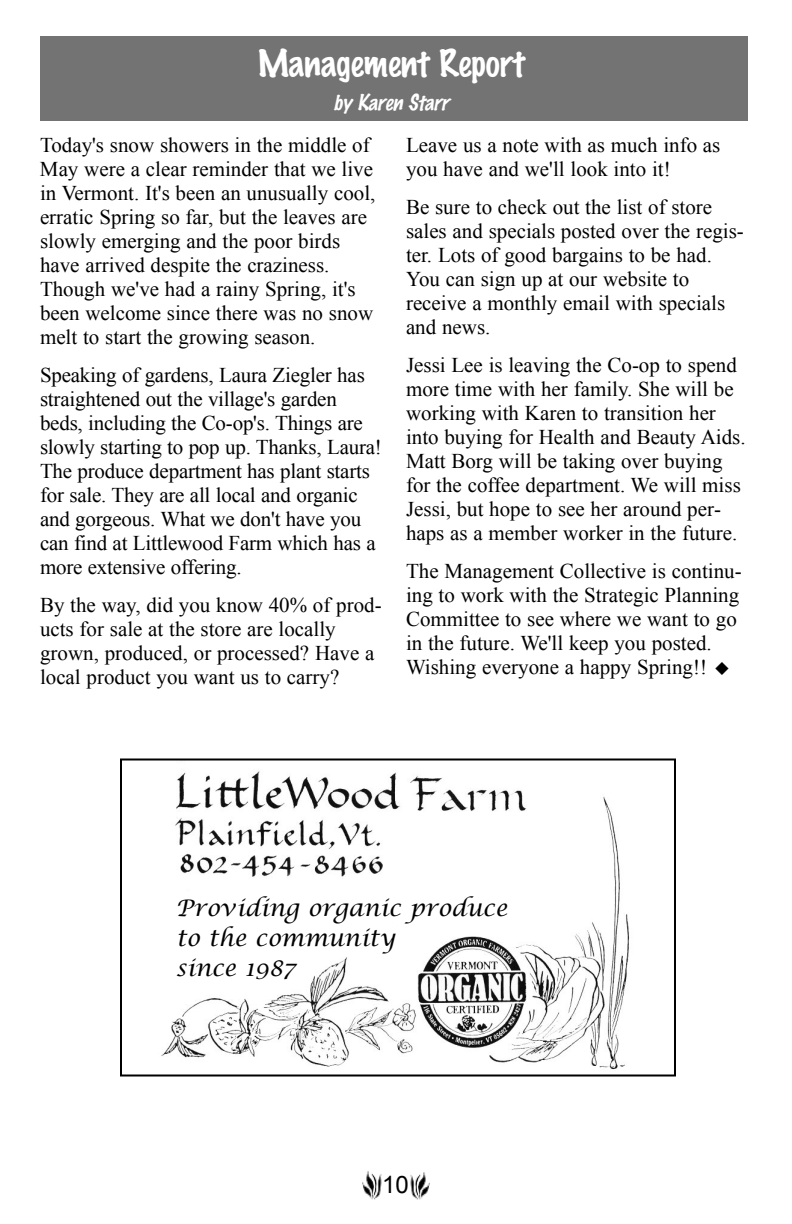
<style>
.page{position:relative;width:792px;height:1224px;background:#fff}
.page>*{position:absolute;margin:0;border:0;box-sizing:border-box;transform-origin:0 0}
.t1{font:100 34px "Marker Felt";color:#fff}
.t2{font:24px "Arial";color:#000}
.t3{font:italic 23px/30px "Lucida Calligraphy";color:#000}
.t4{font:21px/24px "Times New Roman";color:#000}
.t5{font:italic 100 20px "Marker Felt";color:#fff}
</style>
<div class="page">
<img style="left:410px;top:1172px;width:20px;height:28px">
<img style="left:362px;top:1171px;width:20px;height:29px">
<div style="left:40px;top:36px;width:708px;height:85px;background:#737373"></div>
<img style="left:161px;top:771px;width:468px;height:299px">
<div style="left:120px;top:759px;width:556px;height:318px;border:2px solid #000"></div>
<h1 class="t1" style="left:257px;top:46px;width:269px">Management Report</h1>
<p class="t5" style="left:334px;top:92px;width:121px">by Karen Starr</p>
<p class="t4" style="left:40px;top:133px;width:337px">Today's snow showers in the middle of May were a clear reminder that we live in Vermont. It's been an unusually cool, erratic Spring so far, but the leaves are slowly emerging and the poor birds have arrived despite the craziness.<br>Though we've had a rainy Spring, it's been welcome since there was no snow melt to start the growing season.</p>
<p class="t4" style="left:40px;top:363px;width:343px">Speaking of gardens, Laura Ziegler has straightened out the village's garden beds, including the Co-op's. Things are slowly starting to pop up. Thanks, Laura!<br>The produce department has plant starts for sale. They are all local and organic and gorgeous. What we don't have you can find at Littlewood Farm which has a more extensive offering.</p>
<p class="t4" style="left:40px;top:593px;width:343px">By the way, did you know 40% of prod&shy;ucts for sale at the store are locally grown, produced, or processed? Have a local product you want us to carry?</p>
<p class="t4" style="left:406px;top:133px;width:316px">Leave us a note with as much info as you have and we'll look into it!</p>
<p class="t4" style="left:406px;top:195px;width:339px">Be sure to check out the list of store sales and specials posted over the regis&shy;ter. Lots of good bargains to be had.<br>You can sign up at our website to receive a monthly email with specials and news.</p>
<p class="t4" style="left:406px;top:353px;width:341px">Jessi Lee is leaving the Co-op to spend more time with her family. She will be working with Karen to transition her into buying for Health and Beauty Aids.<br>Matt Borg will be taking over buying for the coffee department. We will miss Jessi, but hope to see her around per&shy;haps as a member worker in the future.</p>
<p class="t4" style="left:406px;top:559px;width:337px">The Management Collective is continu&shy;ing to work with the Strategic Planning Committee to see where we want to go in the future. We'll keep you posted.<br>Wishing everyone a happy Spring!!</p>
<p class="t3" style="left:176px;top:893px;width:333px">Providing organic produce to the community<br>since 1987</p>
<p class="t2" style="left:382px;top:1171px;width:28px">10</p>
</div>
